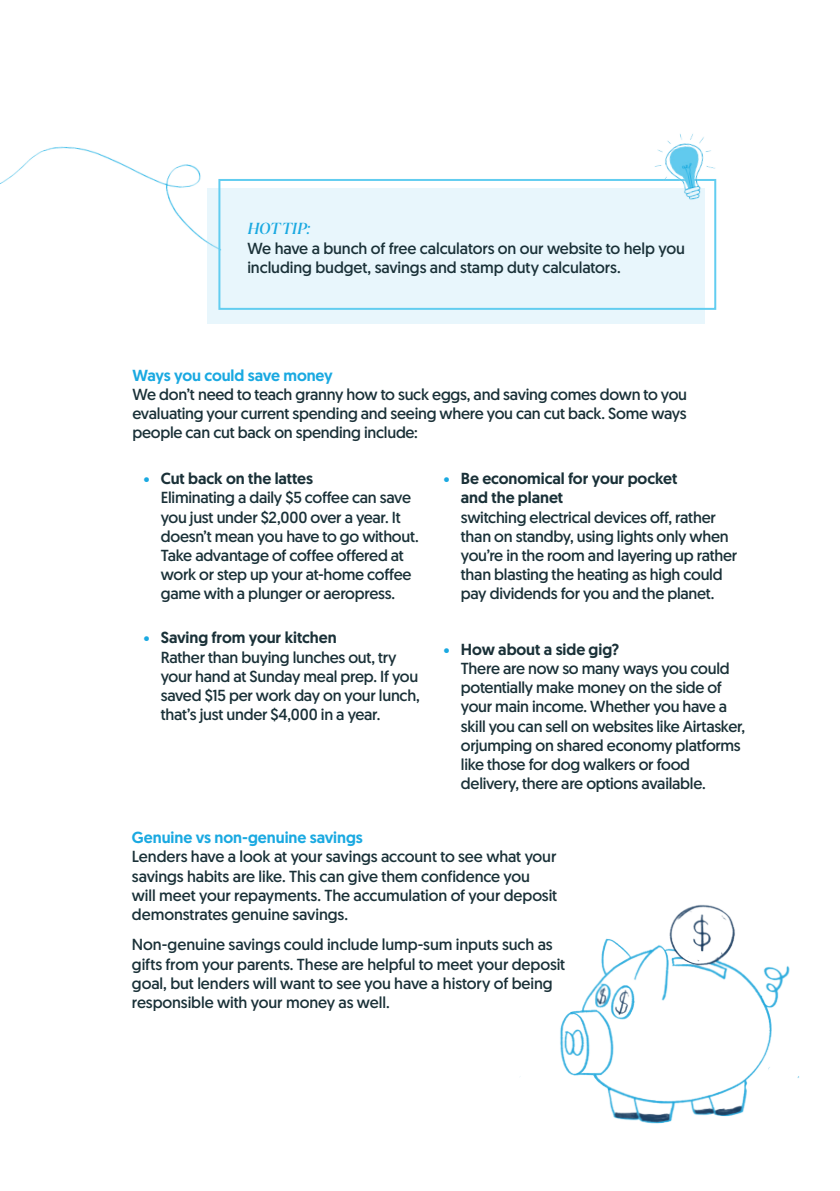
<style>
.page{position:relative;width:840px;height:1191px;background:#fff}
.page>*{position:absolute;margin:0;border:0;box-sizing:border-box;transform-origin:0 0}
.t1{font:16px/19.2px "Geomanist";letter-spacing:-.015em;color:#1a3138}
.t2{font:500 16px "Geomanist";letter-spacing:-.005em;color:#1aa9e1}
.t3{font:500 16px/19.2px "Geomanist";letter-spacing:-.005em;color:#1a3138}
.t4{font:italic 500 16px "TT Ramillas";letter-spacing:-.02em;color:#1aa9e1}
.s1{font-size:14px;color:#1aa9e1}
.s2{font-weight:500}
.s3{font-weight:400;font-size:14px;color:#1aa9e1}
</style>
<div class="page">
<img style="left:0;top:146px;width:218px;height:97px">
<img style="left:520px;top:904px;width:280px;height:220px">
<div style="left:207px;top:189px;width:497px;height:135px;background:#e8f6fc"></div>
<div style="left:218px;top:179px;width:497px;height:131px;border:2px solid #62cdf0"></div>
<img style="left:646px;top:134px;width:71px;height:85px">
<p class="t4" style="left:247px;top:219px;width:65px">HOT TIP:</p>
<p class="t1" style="left:247px;top:238px;width:438px">We have a bunch of free calculators on our website to help you including budget, savings and stamp duty calculators.</p>
<p class="t2" style="left:132px;top:364px;width:202px">Ways you could save money</p>
<p class="t1" style="left:132px;top:384px;width:556px;text-align:justify">We don’t need to teach granny how to suck eggs, and saving comes down to you evaluating your current spending and seeing where you can cut back. Some ways people can cut back on spending include:</p>
<p class="t1" style="left:161px;top:468px;width:259px;text-indent:-17px"><span class="s1">•</span> <span class="s2">Cut back on the lattes<br></span>Eliminating a daily $5 coffee can save you just under $2,000 over a year. It doesn’t mean you have to go without.<br>Take advantage of coffee offered at work or step up your at-home coffee game with a plunger or aeropress.</p>
<p class="t1" style="left:161px;top:628px;width:260px;text-indent:-17px"><span class="s1">•</span> <span class="s2">Saving from your kitchen<br></span>Rather than buying lunches out, try your hand at Sunday meal prep. If you saved $15 per work day on your lunch, that’s just under $4,000 in a year.</p>
<p class="t3" style="left:460px;top:469px;width:218px;text-indent:-17px"><span class="s3">•</span> Be economical for your pocket and the planet</p>
<p class="t1" style="left:460px;top:507px;width:278px">switching electrical devices off, rather than on standby, using lights only when you’re in the room and layering up rather than blasting the heating as high could pay dividends for you and the planet.</p>
<p class="t1" style="left:460px;top:639px;width:286px;text-indent:-17px"><span class="s1">•</span> <span class="s2">How about a side gig?<br></span>There are now so many ways you could potentially make money on the side of your main income. Whether you have a skill you can sell on websites like Airtasker, orjumping on shared economy platforms like those for dog walkers or food delivery, there are options available.</p>
<p class="t2" style="left:132px;top:827px;width:232px">Genuine vs non-genuine savings</p>
<p class="t1" style="left:132px;top:847px;width:426px">Lenders have a look at your savings account to see what your savings habits are like. This can give them confidence you will meet your repayments. The accumulation of your deposit demonstrates genuine savings.</p>
<p class="t1" style="left:132px;top:935px;width:434px">Non-genuine savings could include lump-sum inputs such as gifts from your parents. These are helpful to meet your deposit goal, but lenders will want to see you have a history of being responsible with your money as well.</p>
</div>
